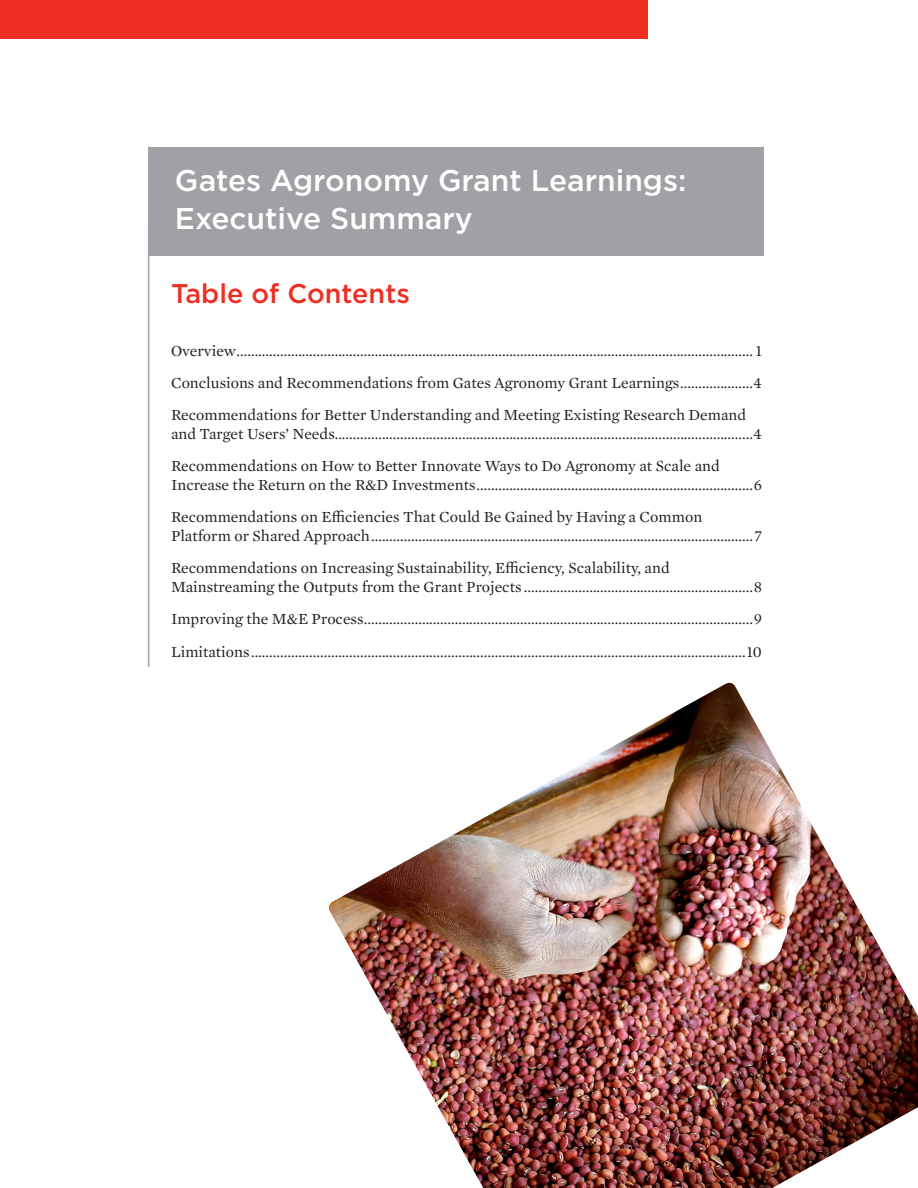
<style>
.page{position:relative;width:918px;height:1188px;background:#fff}
.page>*{position:absolute;margin:0;border:0;box-sizing:border-box;transform-origin:0 0}
.Heading_1{font:500 30px/37.5px "Gotham";color:#fff}
.Heading_2{font:500 27px "Gotham";color:#ee2e22}
.Body_Text{font:15.75px/18.8px "Mercury Text G1";color:#231f20}
</style>
<div class="page">
<div style="left:148px;top:147px;width:616px;height:108px;background:#a0a1a5"></div>
<hr style="left:148px;top:221px;width:1px;height:446px;background:#a0a1a5">
<img style="left:328px;top:683px;width:590px;height:505px">
<div style="left:0;top:0;width:648px;height:38px;background:#ee2e22"></div>
<p class="Heading_1" style="left:175px;top:162px;width:513px">Gates Agronomy Grant Learnings:<br>Executive Summary</p>
<p class="Heading_2" style="left:171px;top:276px;width:241px">Table of Contents</p>
<p class="Body_Text" style="left:171px;top:340px;width:592px">Overview.............................................................................................................................................. 1</p>
<p class="Body_Text" style="left:171px;top:373px;width:593px">Conclusions and Recommendations from Gates Agronomy Grant Learnings....................4</p>
<p class="Body_Text" style="left:171px;top:405px;width:593px">Recommendations for Better Understanding and Meeting Existing Research Demand and Target Users’ Needs...................................................................................................................4</p>
<p class="Body_Text" style="left:171px;top:456px;width:593px">Recommendations on How to Better Innovate Ways to Do Agronomy at Scale and<br>Increase the Return on the R&amp;D Investments............................................................................6</p>
<p class="Body_Text" style="left:171px;top:507px;width:593px">Recommendations on Efficiencies That Could Be Gained by Having a Common<br>Platform or Shared Approach.........................................................................................................7</p>
<p class="Body_Text" style="left:171px;top:558px;width:593px">Recommendations on Increasing Sustainability, Efficiency, Scalability, and<br>Mainstreaming the Outputs from the Grant Projects ...............................................................8</p>
<p class="Body_Text" style="left:171px;top:609px;width:593px">Improving the M&amp;E Process...........................................................................................................9</p>
<p class="Body_Text" style="left:171px;top:641px;width:593px">Limitations........................................................................................................................................10</p>
</div>
